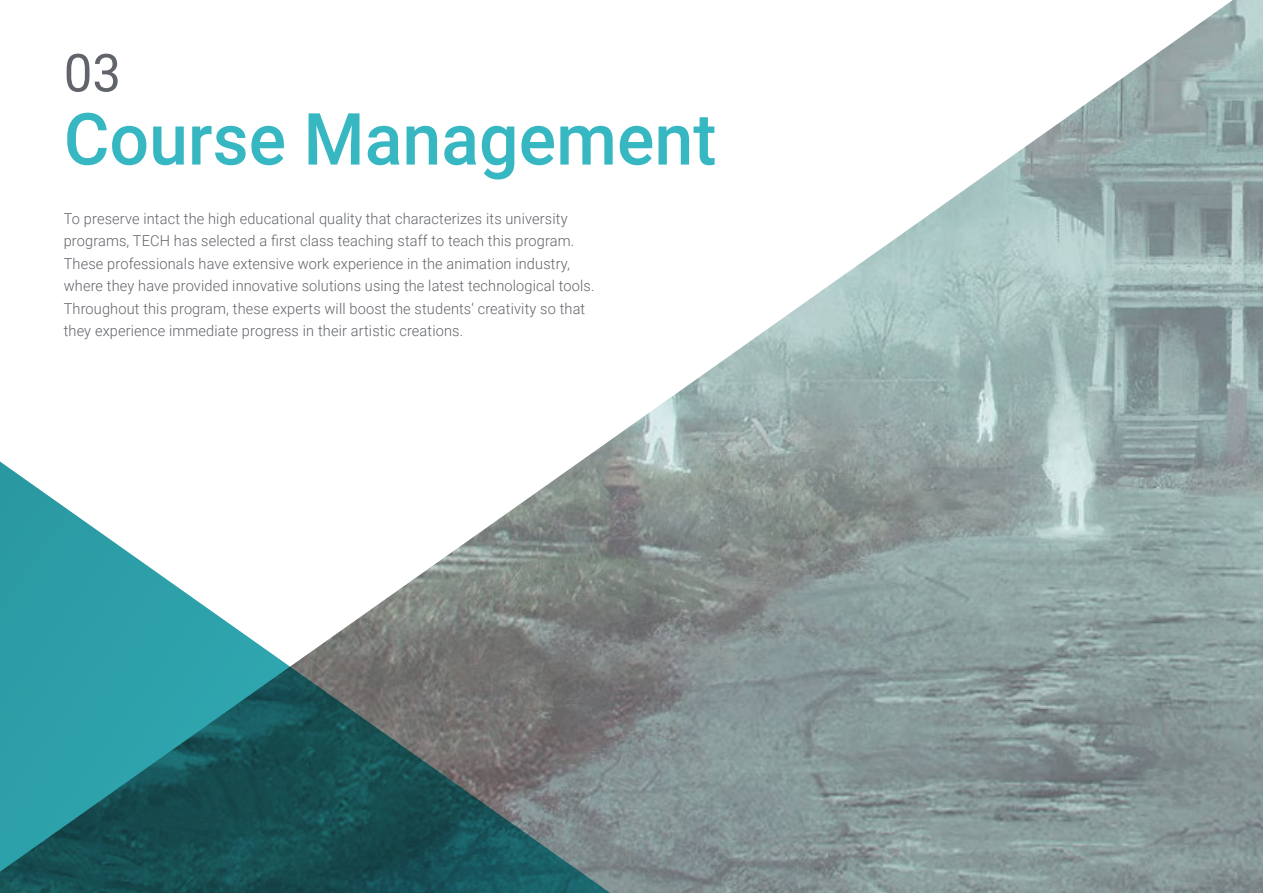
<style>
.page{position:relative;width:1263px;height:893px;background:#fff}
.page>*{position:absolute;margin:0;border:0;box-sizing:border-box;transform-origin:0 0}
.t1{font:500 72px "Roboto";color:#36b7c1}
.t2{font:52.5px "Roboto";color:#61646a}
.t3{font:300 15px/22.5px "Roboto";letter-spacing:.01em;color:#61646a}
</style>
<div class="page">
<img style="left:602px;top:0;width:661px;height:893px">
<svg style="left:0;top:446px;width:640px;height:447px"></svg>
<h2 class="t2" style="left:64px;top:36px;width:59px">03</h2>
<h1 class="t1" style="left:64px;top:89px;width:654px">Course Management</h1>
<p class="t3" style="left:64px;top:207px;width:532px">To preserve intact the high educational quality that characterizes its university programs, TECH has selected a first class teaching staff to teach this program.<br>These professionals have extensive work experience in the animation industry, where they have provided innovative solutions using the latest technological tools.<br>Throughout this program, these experts will boost the students' creativity so that they experience immediate progress in their artistic creations.</p>
</div>
